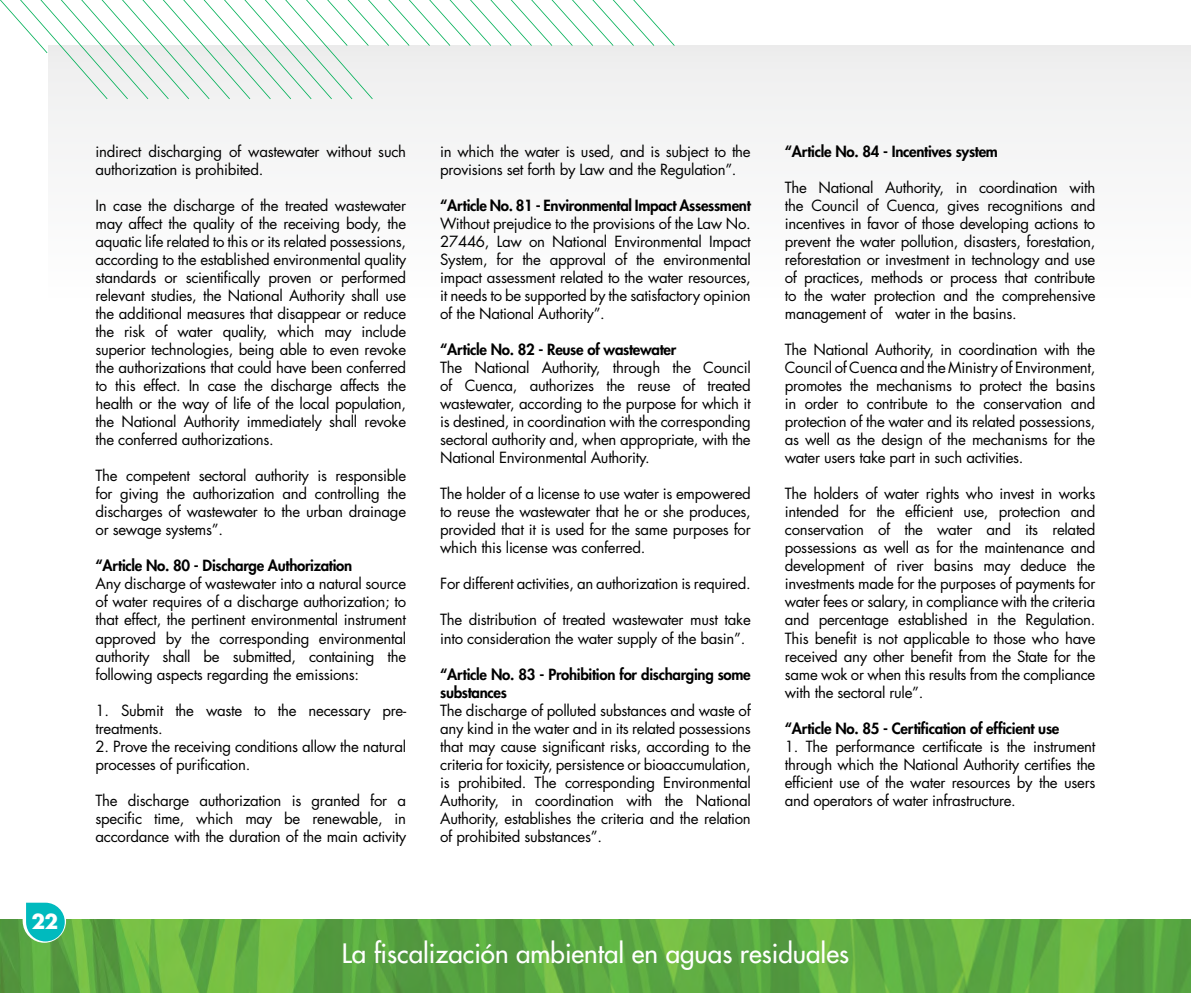
<style>
.page{position:relative;width:1191px;height:993px;background:#fff}
.page>*{position:absolute;margin:0;border:0;box-sizing:border-box;transform-origin:0 0}
.t1{font:500 26px "Futura Std";color:#fff}
.t2{font:700 20px "Futura Std";color:#fff}
.t3{font:15px/18px "Futura Std";letter-spacing:-.02em;color:#000;text-align:justify}
.t4{font:800 15px/18px "Futura Std";letter-spacing:-.02em;color:#000}
</style>
<div class="page">
<img style="left:0;top:919px;width:1191px;height:73px">
<svg style="left:23px;top:902px;width:43px;height:40px;background:#34c3bc"></svg>
<div style="left:49px;top:45px;width:1142px;height:253px;background:#f7f7f7"></div>
<svg style="left:0;top:0;width:674px;height:99px"></svg>
<h2 class="t2" style="left:31px;top:907px;width:28px">22</h2>
<p class="t3" style="left:96px;top:143px;width:312px">indirect discharging of wastewater without such authorization is prohibited.</p>
<p class="t3" style="left:96px;top:197px;width:312px">In case the discharge of the treated wastewater may affect the quality of the receiving body, the aquatic life related to this or its related possessions, according to the established environmental quality standards or scientifically proven or performed relevant studies, the National Authority shall use the additional measures that disappear or reduce the risk of water quality, which may include superior technologies, being able to even revoke the authorizations that could have been conferred to this effect. In case the discharge affects the health or the way of life of the local population, the National Authority immediately shall revoke the conferred authorizations.</p>
<p class="t3" style="left:96px;top:467px;width:312px">The competent sectoral authority is responsible for giving the authorization and controlling the discharges of wastewater to the urban drainage or sewage systems”.</p>
<p class="t4" style="left:96px;top:556px;width:258px">“Article No. 80 - Discharge Authorization</p>
<p class="t3" style="left:96px;top:575px;width:312px">Any discharge of wastewater into a natural source of water requires of a discharge authorization; to that effect, the pertinent environmental instrument approved by the corresponding environmental authority shall be submitted, containing the following aspects regarding the emissions:</p>
<p class="t3" style="left:96px;top:701px;width:312px">1. Submit the waste to the necessary pre&shy;treatments.</p>
<p class="t3" style="left:96px;top:737px;width:312px">2. Prove the receiving conditions allow the natural processes of purification.</p>
<p class="t3" style="left:96px;top:791px;width:312px">The discharge authorization is granted for a specific time, which may be renewable, in accordance with the duration of the main activity</p>
<p class="t3" style="left:440px;top:143px;width:312px">in which the water is used, and is subject to the provisions set forth by Law and the Regulation”.</p>
<p class="t4" style="left:440px;top:196px;width:312px">“Article No. 81 - Environmental Impact Assessment</p>
<p class="t3" style="left:440px;top:215px;width:312px">Without prejudice to the provisions of the Law No.<br>27446, Law on National Environmental Impact System, for the approval of the environmental impact assessment related to the water resources, it needs to be supported by the satisfactory opinion of the National Authority”.</p>
<p class="t4" style="left:440px;top:340px;width:238px">“Article No. 82 - Reuse of wastewater</p>
<p class="t3" style="left:440px;top:359px;width:312px">The National Authority, through the Council of Cuenca, authorizes the reuse of treated wastewater, according to the purpose for which it is destined, in coordination with the corresponding sectoral authority and, when appropriate, with the National Environmental Authority.</p>
<p class="t3" style="left:440px;top:485px;width:312px">The holder of a license to use water is empowered to reuse the wastewater that he or she produces, provided that it is used for the same purposes for which this license was conferred.</p>
<p class="t3" style="left:440px;top:575px;width:312px">For different activities, an authorization is required.</p>
<p class="t3" style="left:440px;top:611px;width:312px">The distribution of treated wastewater must take into consideration the water supply of the basin”.</p>
<p class="t4" style="left:440px;top:664px;width:312px">“Article No. 83 - Prohibition for discharging some substances</p>
<p class="t3" style="left:440px;top:701px;width:312px">The discharge of polluted substances and waste of any kind in the water and in its related possessions that may cause significant risks, according to the criteria for toxicity, persistence or bioaccumulation, is prohibited. The corresponding Environmental Authority, in coordination with the National Authority, establishes the criteria and the relation of prohibited substances”.</p>
<p class="t4" style="left:785px;top:142px;width:215px">“Article No. 84 - Incentives system</p>
<p class="t3" style="left:785px;top:179px;width:312px">The National Authority, in coordination with the Council of Cuenca, gives recognitions and incentives in favor of those developing actions to prevent the water pollution, disasters, forestation, reforestation or investment in technology and use of practices, methods or process that contribute to the water protection and the comprehensive management of water in the basins.</p>
<p class="t3" style="left:785px;top:341px;width:312px">The National Authority, in coordination with the Council of Cuenca and the Ministry of Environment, promotes the mechanisms to protect the basins in order to contribute to the conservation and protection of the water and its related possessions, as well as the design of the mechanisms for the water users take part in such activities.</p>
<p class="t3" style="left:785px;top:485px;width:312px">The holders of water rights who invest in works intended for the efficient use, protection and conservation of the water and its related possessions as well as for the maintenance and development of river basins may deduce the investments made for the purposes of payments for water fees or salary, in compliance with the criteria and percentage established in the Regulation.<br>This benefit is not applicable to those who have received any other benefit from the State for the same wok or when this results from the compliance with the sectoral rule”.</p>
<p class="t4" style="left:785px;top:718px;width:276px">“Article No. 85 - Certification of efficient use</p>
<p class="t3" style="left:785px;top:737px;width:312px">1. The performance certificate is the instrument through which the National Authority certifies the efficient use of the water resources by the users and operators of water infrastructure.</p>
<h1 class="t1" style="left:342px;top:936px;width:508px">La fiscalización ambiental en aguas residuales</h1>
</div>
